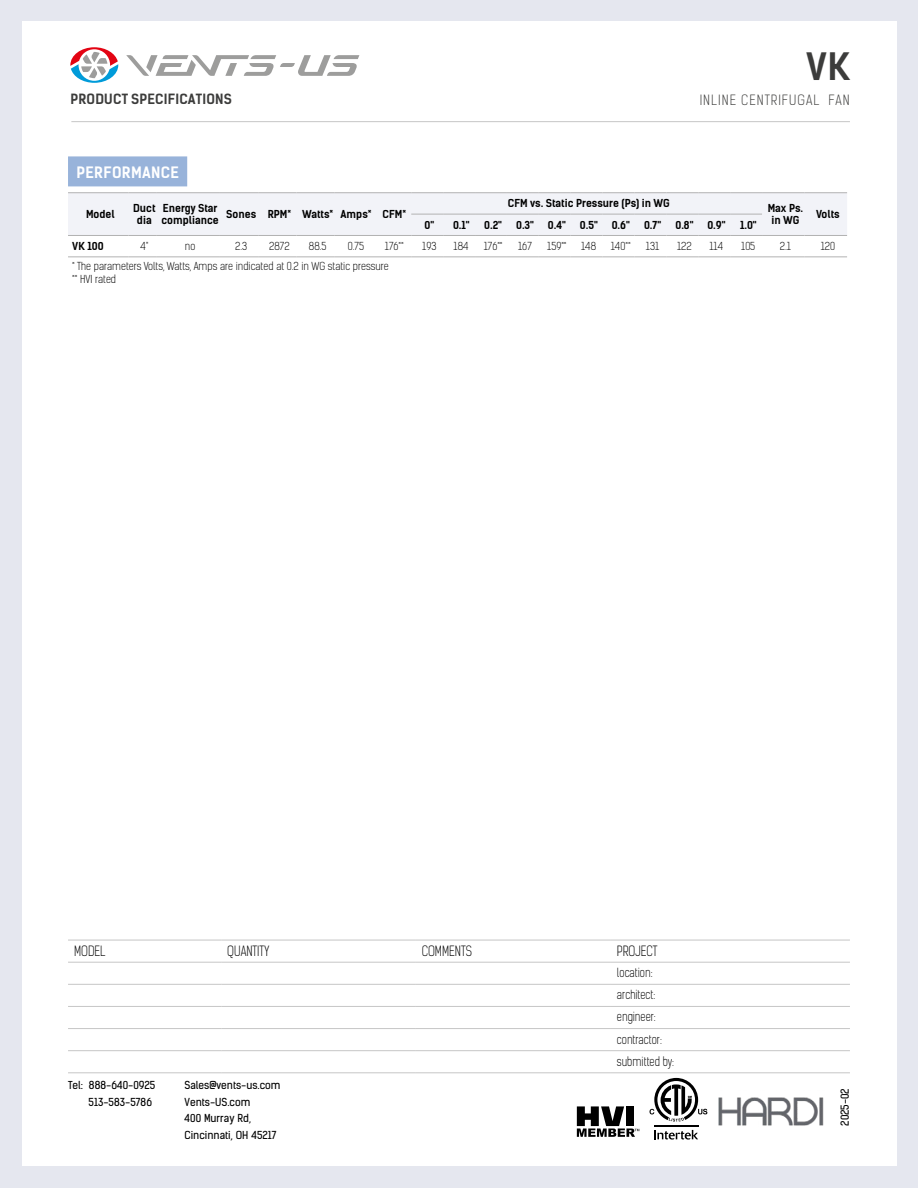
<style>
.page{position:relative;width:918px;height:1188px;background:#fff}
.page>*{position:absolute;margin:0;border:0;box-sizing:border-box;transform-origin:0 0}
.t1{font:36px "Kelson Sans Bold BG";color:#3c3c3b}
.t2{font:15px "Kelson Sans Bold BG";letter-spacing:.02em;color:#fff}
.t3{font:300 13.5px "Kelson Sans";color:#000;scale:.9 1}
.t4{font:13.5px "Kelson Sans Bold BG";letter-spacing:.015em;color:#3c3c3b}
.t5{font:13.5px "Kelson Sans Light RU";letter-spacing:.075em;color:#3c3c3b}
.t6{font:300 12px/22.2px "Kelson Sans";color:#000;scale:.9 1}
.t7{font:700 10.5px/12.6px "Kelson Sans";color:#000;text-align:center}
.t8{font:300 10.5px/12.6px "Kelson Sans";color:#000}
.t9{font:10.5px/16.5px "Kelson Sans Regular BG";color:#000}
</style>
<div class="page">
<hr style="left:68px;top:940px;width:153px;height:1px;background:#c6c6c6">
<hr style="left:221px;top:940px;width:195px;height:1px;background:#c6c6c6">
<hr style="left:416px;top:940px;width:195px;height:1px;background:#c6c6c6">
<hr style="left:611px;top:940px;width:239px;height:1px;background:#c6c6c6">
<hr style="left:68px;top:962px;width:153px;height:1px;background:#c6c6c6">
<hr style="left:221px;top:962px;width:195px;height:1px;background:#c6c6c6">
<hr style="left:416px;top:962px;width:195px;height:1px;background:#c6c6c6">
<hr style="left:611px;top:962px;width:239px;height:1px;background:#c6c6c6">
<hr style="left:68px;top:984px;width:153px;height:1px;background:#c6c6c6">
<hr style="left:221px;top:984px;width:195px;height:1px;background:#c6c6c6">
<hr style="left:416px;top:984px;width:195px;height:1px;background:#c6c6c6">
<hr style="left:611px;top:984px;width:239px;height:1px;background:#c6c6c6">
<hr style="left:68px;top:1006px;width:153px;height:1px;background:#c6c6c6">
<hr style="left:221px;top:1006px;width:195px;height:1px;background:#c6c6c6">
<hr style="left:416px;top:1006px;width:195px;height:1px;background:#c6c6c6">
<hr style="left:611px;top:1006px;width:239px;height:1px;background:#c6c6c6">
<hr style="left:68px;top:1028px;width:153px;height:1px;background:#c6c6c6">
<hr style="left:221px;top:1028px;width:195px;height:1px;background:#c6c6c6">
<hr style="left:416px;top:1028px;width:195px;height:1px;background:#c6c6c6">
<hr style="left:611px;top:1028px;width:239px;height:1px;background:#c6c6c6">
<hr style="left:68px;top:1050px;width:153px;height:1px;background:#c6c6c6">
<hr style="left:221px;top:1050px;width:195px;height:1px;background:#c6c6c6">
<hr style="left:416px;top:1050px;width:195px;height:1px;background:#c6c6c6">
<hr style="left:611px;top:1050px;width:239px;height:1px;background:#c6c6c6">
<hr style="left:68px;top:1073px;width:153px;height:1px;background:#c6c6c6">
<hr style="left:221px;top:1073px;width:195px;height:1px;background:#c6c6c6">
<hr style="left:416px;top:1073px;width:195px;height:1px;background:#c6c6c6">
<hr style="left:611px;top:1073px;width:239px;height:1px;background:#c6c6c6">
<div style="left:0;top:0;width:21px;height:1188px;background:#e5e7ef"></div>
<div style="left:0;top:0;width:918px;height:21px;background:#e5e7ef"></div>
<div style="left:897px;top:0;width:21px;height:1188px;background:#e5e7ef"></div>
<hr style="left:71px;top:121px;width:779px;height:1px;background:#c6c6c6">
<svg style="left:70px;top:47px;width:48px;height:36px"></svg>
<svg style="left:126px;top:55px;width:233px;height:21px"></svg>
<div style="left:0;top:1167px;width:918px;height:21px;background:#e5e7ef"></div>
<div style="left:68px;top:156px;width:119px;height:30px;background:#98b3da"></div>
<img style="left:718px;top:1097px;width:106px;height:29px">
<svg style="left:654px;top:1130px;width:44px;height:10px"></svg>
<svg style="left:650px;top:1078px;width:57px;height:44px"></svg>
<hr style="left:654px;top:1125px;width:44px;height:1px;background:#000">
<svg style="left:577px;top:1106px;width:62px;height:31px"></svg>
<hr style="left:68px;top:257px;width:60px;height:1px;background:#b2b2b2">
<svg style="left:128px;top:257px;width:28px;height:1px"></svg>
<hr style="left:156px;top:257px;width:64px;height:1px;background:#b2b2b2">
<hr style="left:258px;top:257px;width:38px;height:1px;background:#b2b2b2">
<hr style="left:220px;top:257px;width:38px;height:1px;background:#b2b2b2">
<hr style="left:296px;top:257px;width:39px;height:1px;background:#b2b2b2">
<hr style="left:335px;top:257px;width:38px;height:1px;background:#b2b2b2">
<hr style="left:373px;top:257px;width:38px;height:1px;background:#b2b2b2">
<hr style="left:411px;top:257px;width:32px;height:1px;background:#b2b2b2">
<hr style="left:443px;top:257px;width:32px;height:1px;background:#b2b2b2">
<hr style="left:475px;top:257px;width:32px;height:1px;background:#b2b2b2">
<hr style="left:507px;top:257px;width:32px;height:1px;background:#b2b2b2">
<hr style="left:539px;top:257px;width:32px;height:1px;background:#b2b2b2">
<hr style="left:571px;top:257px;width:32px;height:1px;background:#b2b2b2">
<hr style="left:603px;top:257px;width:31px;height:1px;background:#b2b2b2">
<hr style="left:634px;top:257px;width:32px;height:1px;background:#b2b2b2">
<hr style="left:666px;top:257px;width:32px;height:1px;background:#b2b2b2">
<hr style="left:698px;top:257px;width:32px;height:1px;background:#b2b2b2">
<hr style="left:730px;top:257px;width:32px;height:1px;background:#b2b2b2">
<hr style="left:762px;top:257px;width:43px;height:1px;background:#b2b2b2">
<hr style="left:805px;top:257px;width:42px;height:1px;background:#b2b2b2">
<div style="left:68px;top:192px;width:779px;height:44px;background:#f2f3f8"></div>
<hr style="left:156px;top:235px;width:64px;height:1px;background:#b2b2b2">
<hr style="left:258px;top:235px;width:38px;height:1px;background:#b2b2b2">
<hr style="left:220px;top:235px;width:38px;height:1px;background:#b2b2b2">
<hr style="left:296px;top:235px;width:39px;height:1px;background:#b2b2b2">
<hr style="left:335px;top:235px;width:38px;height:1px;background:#b2b2b2">
<hr style="left:373px;top:235px;width:38px;height:1px;background:#b2b2b2">
<hr style="left:411px;top:235px;width:32px;height:1px;background:#b2b2b2">
<hr style="left:443px;top:235px;width:32px;height:1px;background:#b2b2b2">
<hr style="left:475px;top:235px;width:32px;height:1px;background:#b2b2b2">
<hr style="left:507px;top:235px;width:32px;height:1px;background:#b2b2b2">
<hr style="left:539px;top:235px;width:32px;height:1px;background:#b2b2b2">
<hr style="left:571px;top:235px;width:32px;height:1px;background:#b2b2b2">
<hr style="left:603px;top:235px;width:31px;height:1px;background:#b2b2b2">
<hr style="left:634px;top:235px;width:32px;height:1px;background:#b2b2b2">
<hr style="left:666px;top:235px;width:32px;height:1px;background:#b2b2b2">
<hr style="left:698px;top:235px;width:32px;height:1px;background:#b2b2b2">
<hr style="left:730px;top:235px;width:32px;height:1px;background:#b2b2b2">
<hr style="left:762px;top:235px;width:43px;height:1px;background:#b2b2b2">
<hr style="left:805px;top:235px;width:42px;height:1px;background:#b2b2b2">
<p class="t4" style="left:70px;top:90px;width:163px">PRODUCT SPECIFICATIONS</p>
<h1 class="t1" style="left:806px;top:45px;width:46px">VK</h1>
<p class="t5" style="left:700px;top:91px;width:152px">INLINE CENTRIFUGAL FAN</p>
<h2 class="t2" style="left:77px;top:163px;width:104px">PERFORMANCE</h2>
<p class="t7" style="left:86px;top:208px;width:30px">Model</p>
<p class="t7" style="left:133px;top:202px;width:24px">Duct dia</p>
<p class="t7" style="left:161px;top:202px;width:59px;text-align:left">Energy Star compliance</p>
<p class="t7" style="left:226px;top:208px;width:181px">Sones RPM* Watts* Amps* CFM*</p>
<p class="t7" style="left:508px;top:197px;width:163px">CFM vs. Static Pressure (Ps) in WG</p>
<p class="t7" style="left:768px;top:202px;width:37px">Max Ps. in WG</p>
<p class="t7" style="left:816px;top:208px;width:25px">Volts</p>
<p class="t7" style="left:425px;top:219px;width:11px">0"</p>
<p class="t7" style="left:453px;top:219px;width:18px">0.1"</p>
<p class="t7" style="left:484px;top:219px;width:19px">0.2"</p>
<p class="t7" style="left:516px;top:219px;width:19px">0.3"</p>
<p class="t7" style="left:548px;top:219px;width:20px">0.4"</p>
<p class="t7" style="left:580px;top:219px;width:19px">0.5"</p>
<p class="t7" style="left:612px;top:219px;width:19px">0.6"</p>
<p class="t7" style="left:644px;top:219px;width:18px">0.7"</p>
<p class="t7" style="left:676px;top:219px;width:19px">0.8"</p>
<p class="t7" style="left:707px;top:219px;width:19px">0.9"</p>
<p class="t7" style="left:740px;top:219px;width:18px">1.0"</p>
<p class="t7" style="left:72px;top:240px;width:33px">VK 100</p>
<p class="t8" style="left:141px;top:240px;width:9px">4"</p>
<p class="t8" style="left:185px;top:240px;width:12px">no</p>
<p class="t8" style="left:235px;top:240px;width:14px">2.3</p>
<p class="t8" style="left:269px;top:240px;width:22px">2872</p>
<p class="t8" style="left:309px;top:240px;width:19px">88.5</p>
<p class="t8" style="left:348px;top:240px;width:18px">0.75</p>
<p class="t8" style="left:385px;top:240px;width:20px">176**</p>
<p class="t8" style="left:422px;top:240px;width:16px">193</p>
<p class="t8" style="left:454px;top:240px;width:17px">184</p>
<p class="t8" style="left:484px;top:240px;width:20px">176**</p>
<p class="t8" style="left:518px;top:240px;width:15px">167</p>
<p class="t8" style="left:547px;top:240px;width:21px">159**</p>
<p class="t8" style="left:581px;top:240px;width:17px">148</p>
<p class="t8" style="left:611px;top:240px;width:21px">140**</p>
<p class="t8" style="left:646px;top:240px;width:15px">131</p>
<p class="t8" style="left:677px;top:240px;width:16px">122</p>
<p class="t8" style="left:709px;top:240px;width:15px">114</p>
<p class="t8" style="left:741px;top:240px;width:16px">105</p>
<p class="t8" style="left:780px;top:240px;width:13px">2.1</p>
<p class="t8" style="left:821px;top:240px;width:16px">120</p>
<p class="t8" style="left:72px;top:260px;width:318px">* The parameters Volts, Watts, Amps are indicated at 0.2 in WG static pressure ** HVI rated</p>
<p class="t3" style="left:74px;top:943px;width:37px">MODEL</p>
<p class="t3" style="left:227px;top:943px;width:48px">QUANTITY</p>
<p class="t3" style="left:422px;top:943px;width:57px">COMMENTS</p>
<p class="t3" style="left:617px;top:943px;width:47px">PROJECT</p>
<p class="t6" style="left:617px;top:962px;width:65px">location: architect: engineer: contractor: submitted by:</p>
<p class="t9" style="left:89px;top:1077px;width:68px;text-indent:-21px">Tel: 888-640-0925<br>513-583-5786</p>
<p class="t9" style="left:185px;top:1077px;width:98px">Sales@vents-us.com<br>Vents-US.com<br>400 Murray Rd,<br>Cincinnati, OH 45217</p>
<p class="t9" style="left:837px;top:1126px;width:39px;rotate:-90deg">2025-02</p>
</div>
